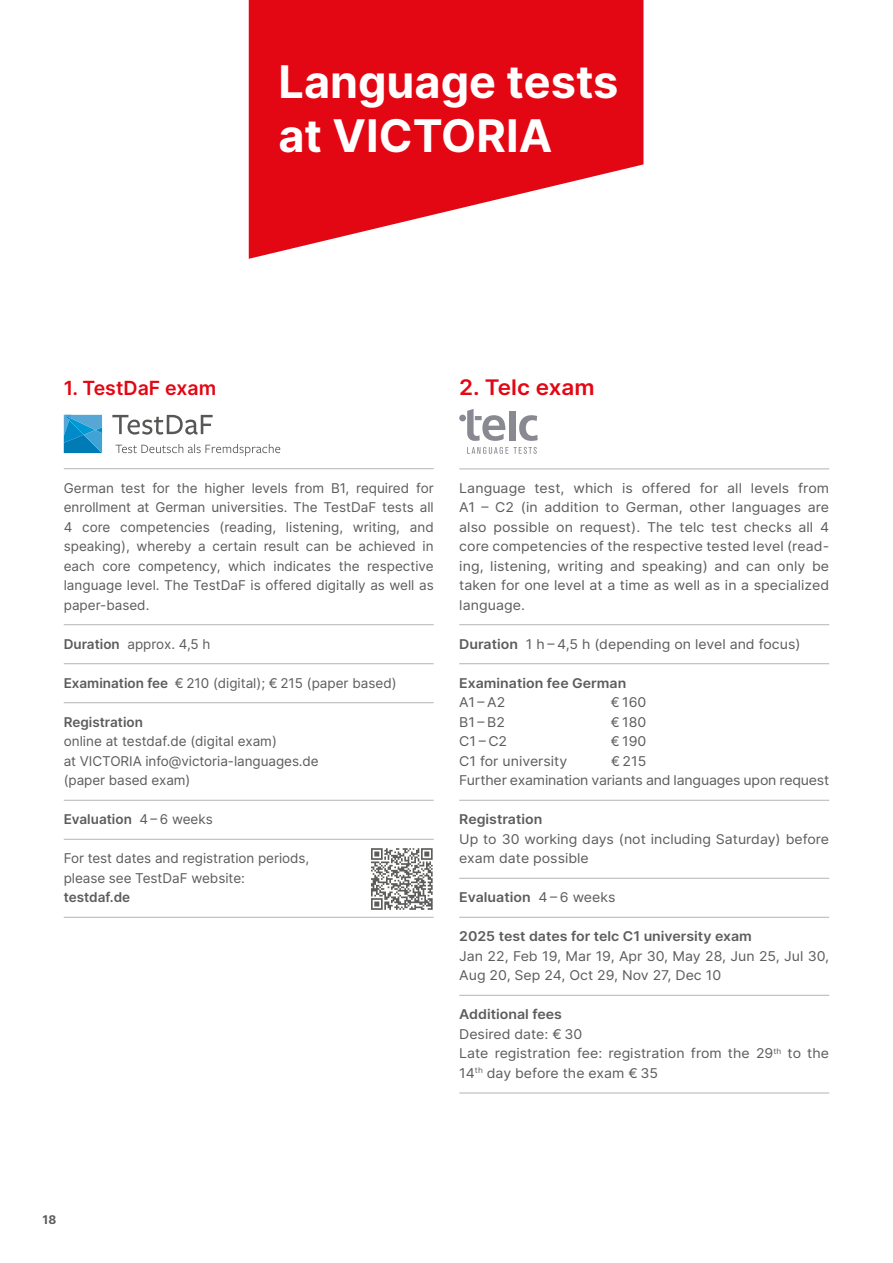
<style>
.page{position:relative;width:893px;height:1263px;background:#fff}
.page>*{position:absolute;margin:0;border:0;box-sizing:border-box;transform-origin:0 0}
.t1{font:700 45px/54px "Inter";color:#fff}
.t2{font:600 21.45px "Inter";color:#e30613;scale:1.05 1}
.t3{font:600 19.5px "Inter";color:#e30613}
.t4{font:13.5px/19.5px "Inter";color:#5c5c5b}
.t5{font:13.5px/19.5px "Inter";color:#5c5c5b;scale:1.05 1}
.t6{font:600 13.5px "Inter";color:#5c5c5b;scale:1.05 1}
.t7{font:600 13.5px "Inter";color:#5c5c5b}
.t8{font:700 12px "Inter";color:#5c5c5b}
.s1{font-weight:600}
.s2{font-weight:400}
</style>
<div class="page">
<hr style="left:64px;top:468px;width:370px;height:1px;background:#b5b4b4">
<hr style="left:64px;top:624px;width:370px;height:1px;background:#b5b4b4">
<hr style="left:64px;top:663px;width:370px;height:1px;background:#b5b4b4">
<hr style="left:64px;top:702px;width:370px;height:1px;background:#b5b4b4">
<hr style="left:64px;top:800px;width:370px;height:1px;background:#b5b4b4">
<hr style="left:64px;top:839px;width:370px;height:1px;background:#b5b4b4">
<hr style="left:64px;top:917px;width:370px;height:1px;background:#b5b4b4">
<hr style="left:459px;top:468px;width:370px;height:1px;background:#b5b4b4">
<hr style="left:459px;top:624px;width:370px;height:1px;background:#b5b4b4">
<hr style="left:459px;top:663px;width:370px;height:1px;background:#b5b4b4">
<hr style="left:459px;top:800px;width:370px;height:1px;background:#b5b4b4">
<hr style="left:459px;top:878px;width:370px;height:1px;background:#b5b4b4">
<hr style="left:459px;top:917px;width:370px;height:1px;background:#b5b4b4">
<hr style="left:459px;top:995px;width:370px;height:1px;background:#b5b4b4">
<hr style="left:459px;top:1093px;width:370px;height:1px;background:#b5b4b4">
<svg style="left:249px;top:0;width:394px;height:259px;fill:#e30613"></svg>
<svg style="left:64px;top:415px;width:38px;height:38px"></svg>
<svg style="left:116px;top:444px;width:164px;height:12px"></svg>
<svg style="left:112px;top:415px;width:101px;height:20px"></svg>
<div style="left:509px;top:411px;width:6px;height:29px;background:#898a91"></div>
<svg style="left:519px;top:415px;width:19px;height:26px"></svg>
<svg style="left:467px;top:409px;width:38px;height:32px"></svg>
<div style="left:459px;top:415px;width:7px;height:6px;background:#898a91;border-radius:50%"></div>
<svg style="left:467px;top:447px;width:70px;height:7px"></svg>
<svg style="left:371px;top:848px;width:62px;height:62px"></svg>
<h1 class="t1" style="left:279px;top:54px;width:341px">Language tests at VICTORIA</h1>
<h3 class="t3" style="left:64px;top:374px;width:154px">1. TestDaF exam</h3>
<h2 class="t2" style="left:459px;top:372px;width:130px">2. Telc exam</h2>
<p class="t4" style="left:64px;top:478px;width:371px;text-align:justify">German test for the higher levels from B1, required for enrollment at German universities. The TestDaF tests all 4 core competencies (reading, listening, writing, and speaking), whereby a certain result can be achieved in each core competency, which indicates the respective language level. The TestDaF is offered digitally as well as paper-based.</p>
<p class="t4" style="left:64px;top:634px;width:148px"><span class="s1">Duration</span> approx. 4,5 h</p>
<p class="t4" style="left:64px;top:673px;width:334px"><span class="s1">Examination fee</span> € 210 (digital); € 215 (paper based)</p>
<p class="t7" style="left:64px;top:712px;width:81px">Registration</p>
<p class="t4" style="left:64px;top:731px;width:257px">online at testdaf.de (digital exam)<br>at VICTORIA info@victoria-languages.de (paper based exam)</p>
<p class="t7" style="left:64px;top:810px;width:151px">Evaluation <span class="s2">4 – 6 weeks</span></p>
<p class="t4" style="left:64px;top:848px;width:247px">For test dates and registration periods, please see TestDaF website:</p>
<p class="t7" style="left:64px;top:887px;width:68px">testdaf.de</p>
<p class="t5" style="left:459px;top:478px;width:354px;text-align:justify">Language test, which is offered for all levels from A1 – C2 (in addition to German, other languages are also possible on request). The telc test checks all 4 core competencies of the respective tested level (read&shy;ing, listening, writing and speaking) and can only be taken for one level at a time as well as in a specialized language.</p>
<p class="t5" style="left:459px;top:634px;width:327px"><span class="s1">Duration</span> 1 h – 4,5 h (depending on level and focus)</p>
<p class="t6" style="left:459px;top:673px;width:161px">Examination fee German</p>
<p class="t5" style="left:459px;top:692px;width:45px">A1 – A2</p>
<p class="t4" style="left:611px;top:692px;width:37px">€ 160</p>
<p class="t5" style="left:459px;top:712px;width:45px">B1 – B2</p>
<p class="t4" style="left:611px;top:712px;width:37px">€ 180</p>
<p class="t5" style="left:459px;top:731px;width:47px">C1 – C2</p>
<p class="t4" style="left:611px;top:731px;width:37px">€ 190</p>
<p class="t5" style="left:459px;top:751px;width:104px">C1 for university</p>
<p class="t4" style="left:459px;top:751px;width:371px;text-indent:152px">€ 215<br>Further examination variants and languages upon request</p>
<p class="t6" style="left:459px;top:810px;width:81px">Registration</p>
<p class="t5" style="left:459px;top:829px;width:354px">Up to 30 working days (not including Saturday) before exam date possible</p>
<p class="t6" style="left:459px;top:888px;width:150px">Evaluation <span class="s2">4 – 6 weeks</span></p>
<p class="t6" style="left:459px;top:927px;width:280px">2025 test dates for telc C1 university exam</p>
<p class="t5" style="left:459px;top:946px;width:354px">Jan 22, Feb 19, Mar 19, Apr 30, May 28, Jun 25, Jul 30,<br>Aug 20, Sep 24, Oct 29, Nov 27, Dec 10</p>
<p class="t6" style="left:459px;top:1005px;width:99px">Additional fees</p>
<p class="t5" style="left:459px;top:1024px;width:354px">Desired date: € 30<br>Late registration fee: registration from the 29<sup>th</sup> to the<br>14<sup>th</sup> day before the exam € 35</p>
<p class="t8" style="left:43px;top:1211px;width:15px">18</p>
</div>
